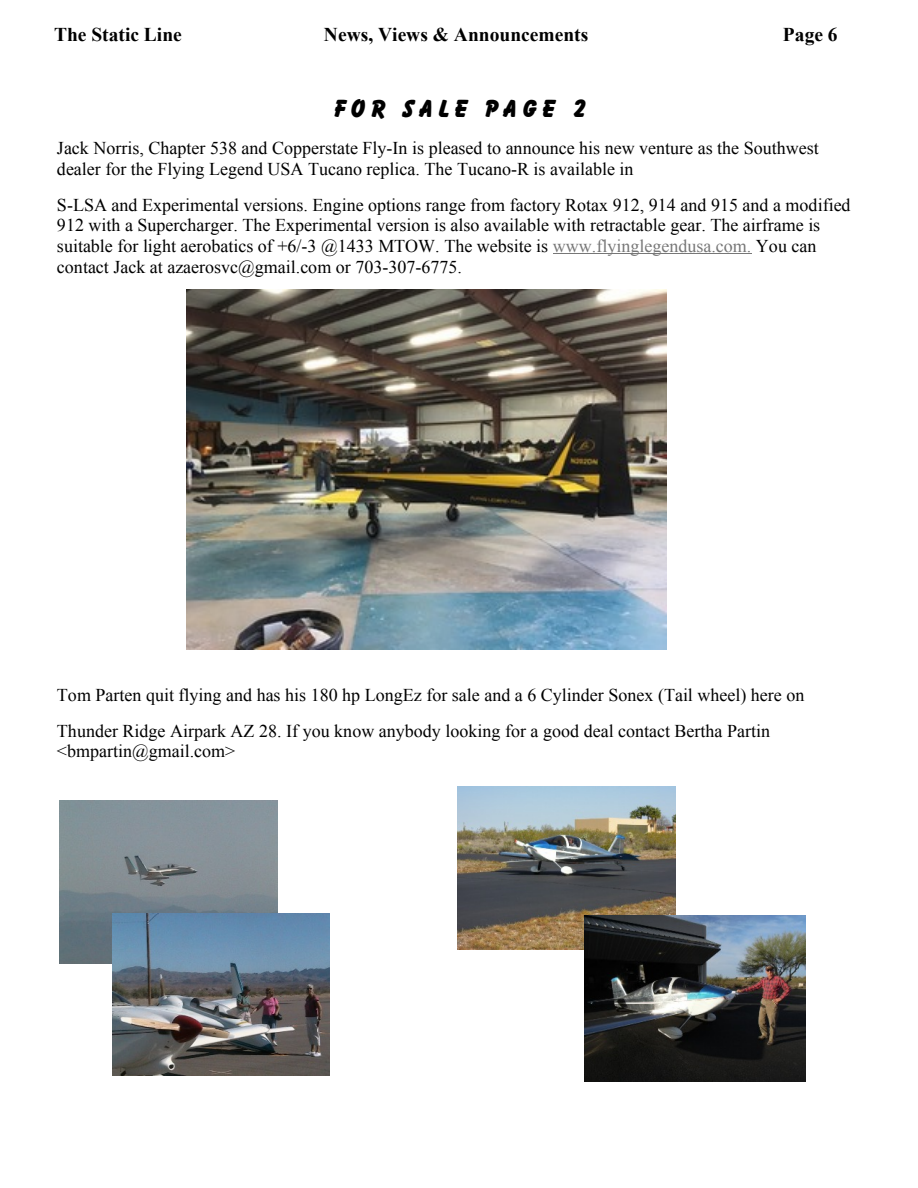
<style>
.page{position:relative;width:918px;height:1188px;background:#fff}
.page>*{position:absolute;margin:0;border:0;box-sizing:border-box;transform-origin:0 0}
.t1{font:24px "Balloonist SF Bold";letter-spacing:.2em;color:#000}
.t2{font:700 19.5px "Times New Roman";color:#000}
.t3{font:18px/20.7px "Times New Roman";color:#000}
.s1{color:#777}
</style>
<div class="page">
<hr style="left:553px;top:254px;width:198px;height:1px;background:#777">
<img style="left:186px;top:290px;width:480px;height:360px">
<img style="left:59px;top:800px;width:219px;height:164px">
<img style="left:113px;top:914px;width:216px;height:162px">
<img style="left:458px;top:786px;width:217px;height:163px">
<img style="left:584px;top:915px;width:222px;height:167px">
<p class="t2" style="left:54px;top:28px;width:129px">The Static Line</p>
<p class="t2" style="left:324px;top:28px;width:266px">News, Views &amp; Announcements</p>
<p class="t2" style="left:783px;top:28px;width:56px">Page 6</p>
<h1 class="t1" style="left:332px;top:99px;width:255px">FOR SALE Page 2</h1>
<p class="t3" style="left:57px;top:140px;width:763px">Jack Norris, Chapter 538 and Copperstate Fly-In is pleased to announce his new venture as the Southwest dealer for the Flying Legend USA Tucano replica. The Tucano-R is available in</p>
<p class="t3" style="left:57px;top:196px;width:795px">S-LSA and Experimental versions. Engine options range from factory Rotax 912, 914 and 915 and a modified 912 with a Supercharger. The Experimental version is also available with retractable gear. The airframe is suitable for light aerobatics of +6/-3 @1433 MTOW. The website is <span class="s1">www.flyinglegendusa.com.</span> You can contact Jack at azaerosvc@gmail.com or 703-307-6775.</p>
<p class="t3" style="left:57px;top:679px;width:749px;line-height:35.7px">Tom Parten quit flying and has his 180 hp LongEz for sale and a 6 Cylinder Sonex (Tail wheel) here on<br>Thunder Ridge Airpark AZ 28. If you know anybody looking for a good deal contact Bertha Partin</p>
<p class="t3" style="left:57px;top:743px;width:180px">&lt;bmpartin@gmail.com&gt;</p>
</div>
